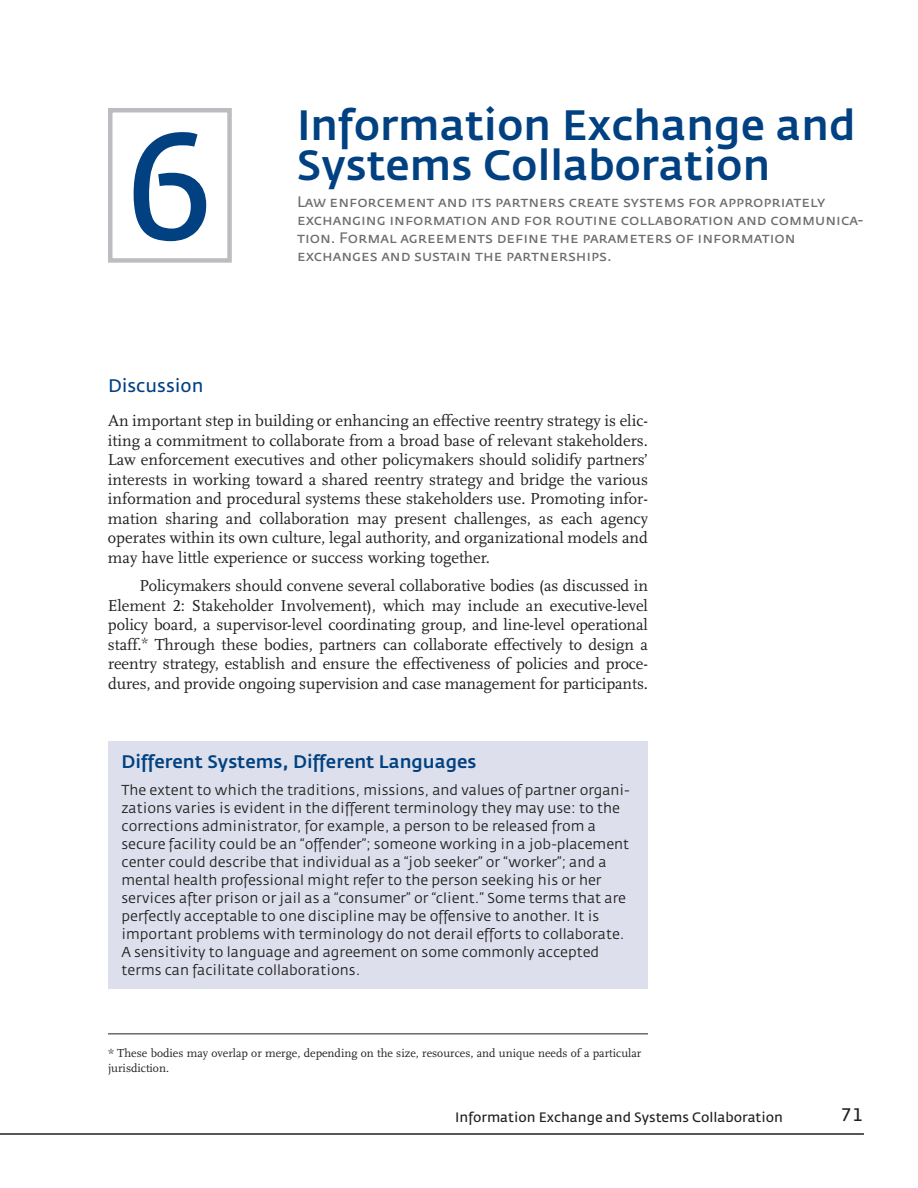
<style>
.page{position:relative;width:918px;height:1188px;background:#fff}
.page>*{position:absolute;margin:0;border:0;box-sizing:border-box;transform-origin:0 0}
.t1{font:150px "Fedra Sans Normal TF";color:#014181}
.t2{font:42px/40.5px "Fedra Sans Medium TF";color:#014181}
.t3{font:18px "Fedra Sans Medium TF";color:#014181}
.t4{font:18px "Fedra Sans Normal TF";color:#014181}
.t5{font:18px "Fedra Sans Normal TF";color:#231f20}
.t6{font:16.5px/19.5px "Scala LF";color:#231f20;text-align:justify}
.t7{font:15px/18px "Fedra Sans Normal SC";color:#6c6d70}
.t8{font:14.25px/18px "Fedra Sans Book TF";color:#231f20}
.t9{font:13.5px "Fedra Sans Normal TF";color:#231f20}
.t10{font:12px/15px "Scala LF";color:#231f20}
</style>
<div class="page">
<div style="left:108px;top:108px;width:124px;height:155px;border:4px solid #bcbdc0"></div>
<div style="left:108px;top:741px;width:540px;height:247px;background:#dde0ec"></div>
<hr style="left:108px;top:1033px;width:540px;height:1px;background:#231f20">
<hr style="left:0;top:1133px;width:864px;height:2px;background:#231f20">
<h1 class="t1" style="left:121px;top:105px;width:99px">6</h1>
<h2 class="t2" style="left:297px;top:106px;width:560px">Information Exchange and<br>Systems Collaboration</h2>
<p class="t7" style="left:297px;top:193px;width:568px">Law enforcement and its partners create systems for appropriately exchanging information and for routine collaboration and communica&shy;tion. Formal agreements define the parameters of information exchanges and sustain the partnerships.</p>
<p class="t4" style="left:108px;top:375px;width:97px">Discussion</p>
<p class="t6" style="left:108px;top:411px;width:542px">An important step in building or enhancing an effective reentry strategy is elic&shy;iting a commitment to collaborate from a broad base of relevant stakeholders.<br>Law enforcement executives and other policymakers should solidify partners’ interests in working toward a shared reentry strategy and bridge the various information and procedural systems these stakeholders use. Promoting infor&shy;mation sharing and collaboration may present challenges, as each agency operates within its own culture, legal authority, and organizational models and may have little experience or success working together.</p>
<p class="t6" style="left:108px;top:576px;width:542px;text-indent:32px">Policymakers should convene several collaborative bodies (as discussed in Element 2: Stakeholder Involvement), which may include an executive-level policy board, a supervisor-level coordinating group, and line-level operational staff.<sup>*</sup> Through these bodies, partners can collaborate effectively to design a reentry strategy, establish and ensure the effectiveness of policies and proce&shy;dures, and provide ongoing supervision and case management for participants.</p>
<p class="t3" style="left:122px;top:751px;width:356px">Different Systems, Different Languages</p>
<p class="t8" style="left:121px;top:781px;width:509px">The extent to which the traditions, missions, and values of partner organi&shy;zations varies is evident in the different terminology they may use: to the corrections administrator, for example, a person to be released from a secure facility could be an “offender”; someone working in a job-placement center could describe that individual as a “job seeker” or “worker”; and a mental health professional might refer to the person seeking his or her services after prison or jail as a “consumer” or “client.” Some terms that are perfectly acceptable to one discipline may be offensive to another. It is important problems with terminology do not derail efforts to collaborate.<br>A sensitivity to language and agreement on some commonly accepted terms can facilitate collaborations.</p>
<p class="t10" style="left:108px;top:1046px;width:535px">* These bodies may overlap or merge, depending on the size, resources, and unique needs of a particular jurisdiction.</p>
<p class="t9" style="left:455px;top:1110px;width:329px">Information Exchange and Systems Collaboration</p>
<p class="t5" style="left:841px;top:1105px;width:25px">71</p>
</div>
